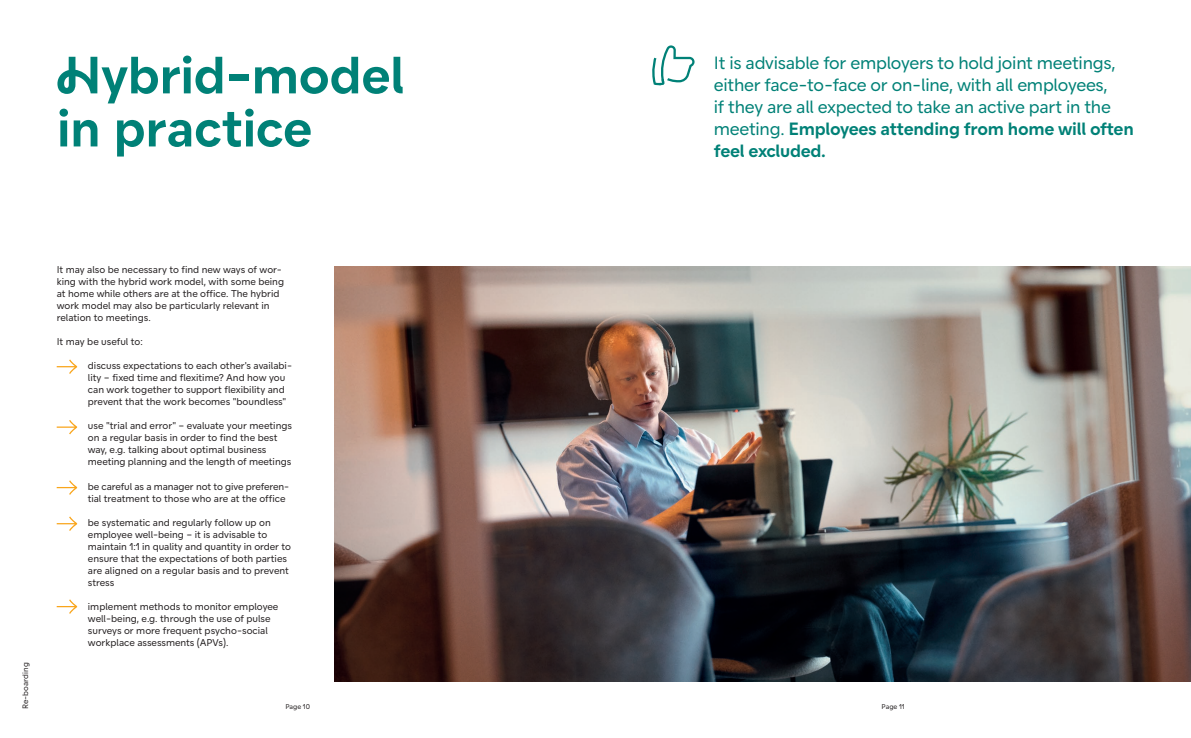
<style>
.page{position:relative;width:1191px;height:738px;background:#fff}
.page>*{position:absolute;margin:0;border:0;box-sizing:border-box;transform-origin:0 0}
.t1{font:700 53px/53px "Velliv";letter-spacing:-.01em;color:#008177}
.t2{font:18px/22px "Velliv";letter-spacing:-.015em;color:#008177}
.t3{font:10px/12px "Velliv";color:#231f20}
.t4{font:8px "Velliv";color:#231f20}
.t5{font:7px "Velliv";color:#231f20}
.s1{font-weight:700}
</style>
<div class="page">
<img style="left:334px;top:266px;width:857px;height:414px">
<svg style="left:57px;top:359px;width:20px;height:14px"></svg>
<svg style="left:57px;top:420px;width:20px;height:14px"></svg>
<svg style="left:57px;top:480px;width:20px;height:14px"></svg>
<svg style="left:57px;top:516px;width:20px;height:14px"></svg>
<svg style="left:57px;top:599px;width:20px;height:14px"></svg>
<svg style="left:652px;top:45px;width:42px;height:40px"></svg>
<h1 class="t1" style="left:57px;top:48px;width:350px">Hybrid-model in practice</h1>
<h2 class="t2" style="left:714px;top:52px;width:421px">It is advisable for employers to hold joint meetings, either face-to-face or on-line, with all employees,<br>if they are all expected to take an active part in the meeting. <span class="s1">Employees attending from home will often feel excluded.</span></h2>
<p class="t4" style="left:19px;top:708px;width:48px;rotate:-90deg">Re-boarding</p>
<p class="t3" style="left:57px;top:263px;width:229px">It may also be necessary to find new ways of wor&shy;king with the hybrid work model, with some being at home while others are at the office. The hybrid work model may also be particularly relevant in relation to meetings.</p>
<p class="t3" style="left:57px;top:335px;width:88px">It may be useful to:</p>
<p class="t3" style="left:88px;top:359px;width:206px">discuss expectations to each other's availabi&shy;lity – fixed time and flexitime? And how you can work together to support flexibility and prevent that the work becomes "boundless"</p>
<p class="t3" style="left:88px;top:419px;width:206px">use "trial and error" – evaluate your meetings on a regular basis in order to find the best way, e.g. talking about optimal business meeting planning and the length of meetings</p>
<p class="t3" style="left:88px;top:479px;width:203px">be careful as a manager not to give preferen&shy;tial treatment to those who are at the office</p>
<p class="t3" style="left:88px;top:515px;width:205px">be systematic and regularly follow up on employee well-being – it is advisable to maintain 1:1 in quality and quantity in order to ensure that the expectations of both parties are aligned on a regular basis and to prevent stress</p>
<p class="t3" style="left:88px;top:599px;width:192px">implement methods to monitor employee well-being, e.g. through the use of pulse surveys or more frequent psycho-social workplace assessments (APVs).</p>
<p class="t5" style="left:285px;top:700px;width:26px">Page 10</p>
<p class="t5" style="left:881px;top:700px;width:25px">Page 11</p>
</div>
